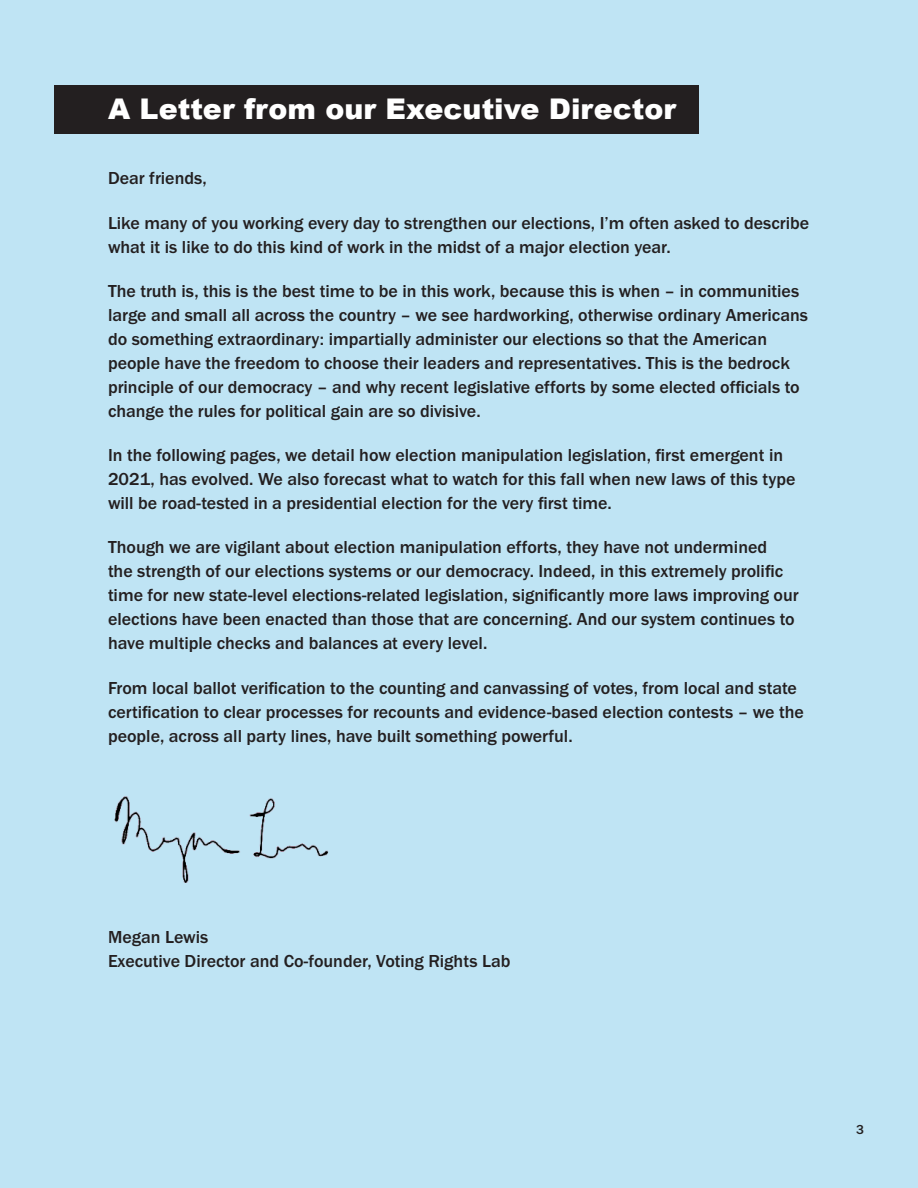
<style>
.page{position:relative;width:918px;height:1188px;background:#bfe4f4}
.page>*{position:absolute;margin:0;border:0;box-sizing:border-box;transform-origin:0 0}
.t1{font:900 28.5px "Arial";color:#fff}
.t2{font:500 18px/24px "Franklin Gothic URW";color:#231f20}
.t3{font:500 13.5px "Franklin Gothic URW";color:#231f20}
</style>
<div class="page">
<div style="left:55px;top:85px;width:644px;height:48px;background:#231f20"></div>
<img style="left:114px;top:796px;width:215px;height:87px">
<h1 class="t1" style="left:108px;top:88px;width:570px">A Letter from our Executive Director</h1>
<p class="t2" style="left:108px;top:166px;width:100px">Dear friends,</p>
<p class="t2" style="left:108px;top:210px;width:703px">Like many of you working every day to strengthen our elections, I’m often asked to describe what it is like to do this kind of work in the midst of a major election year.</p>
<p class="t2" style="left:108px;top:279px;width:702px">The truth is, this is the best time to be in this work, because this is when – in communities large and small all across the country – we see hardworking, otherwise ordinary Americans do something extraordinary: impartially administer our elections so that the American people have the freedom to choose their leaders and representatives. This is the bedrock principle of our democracy – and why recent legislative efforts by some elected officials to change the rules for political gain are so divisive.</p>
<p class="t2" style="left:108px;top:443px;width:689px">In the following pages, we detail how election manipulation legislation, first emergent in<br>2021, has evolved. We also forecast what to watch for this fall when new laws of this type will be road-tested in a presidential election for the very first time.</p>
<p class="t2" style="left:108px;top:535px;width:692px">Though we are vigilant about election manipulation efforts, they have not undermined<br>the strength of our elections systems or our democracy. Indeed, in this extremely prolific time for new state-level elections-related legislation, significantly more laws improving our elections have been enacted than those that are concerning. And our system continues to have multiple checks and balances at every level.</p>
<p class="t2" style="left:108px;top:675px;width:697px">From local ballot verification to the counting and canvassing of votes, from local and state certification to clear processes for recounts and evidence-based election contests – we the people, across all party lines, have built something powerful.</p>
<p class="t2" style="left:108px;top:924px;width:404px">Megan Lewis<br>Executive Director and Co-founder, Voting Rights Lab</p>
<p class="t3" style="left:856px;top:1121px;width:9px">3</p>
</div>
